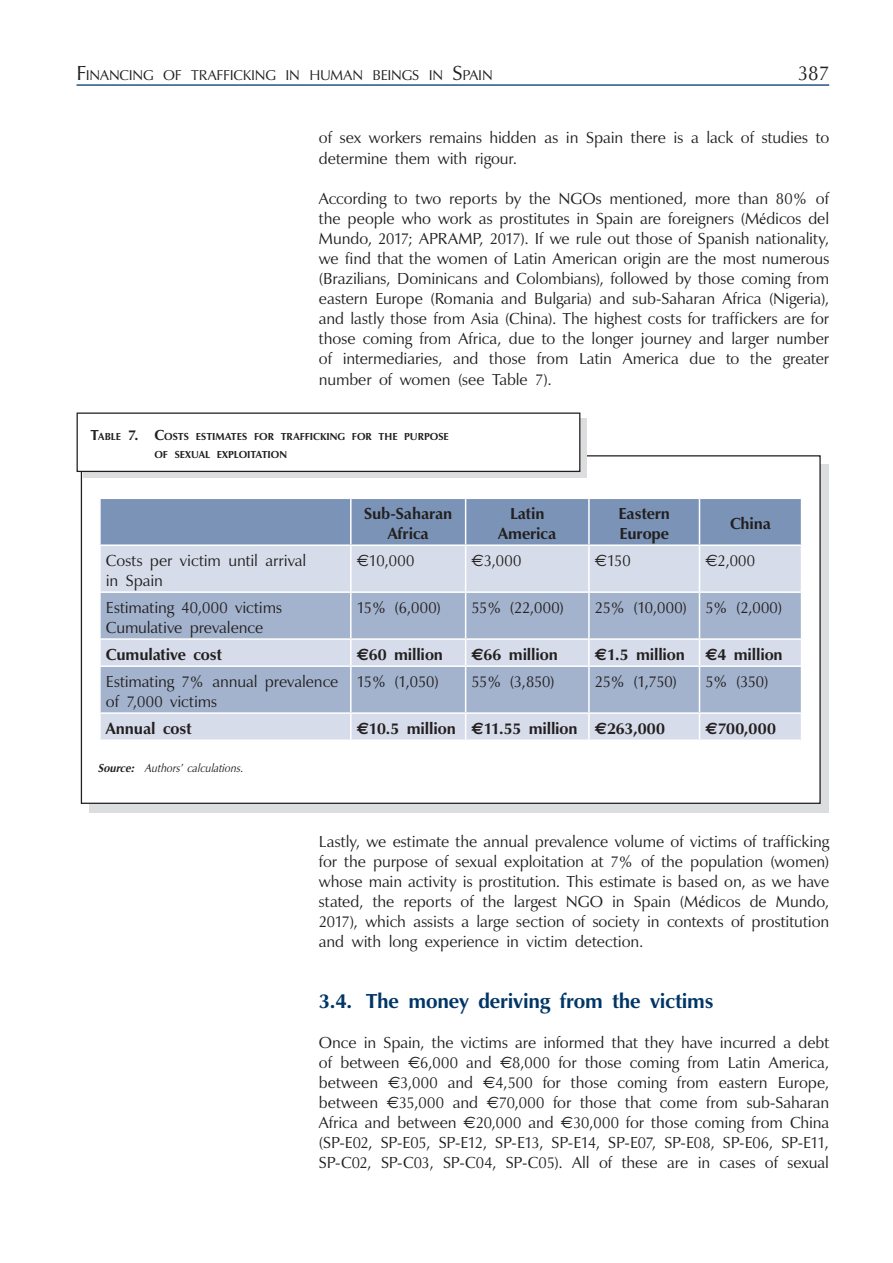
<style>
.page{position:relative;width:893px;height:1263px;background:#fff}
.page>*{position:absolute;margin:0;border:0;box-sizing:border-box;transform-origin:0 0}
.t1{font:700 21px "Opal CYR";letter-spacing:-.01em;color:#003667}
.t2{font:21px "Opal CYR";color:#231f20}
.t3{font:16.5px/20.1px "Opal CYR";letter-spacing:-.005em;color:#231f20}
.t4{font:700 16.5px/19.8px "Opal CYR";letter-spacing:-.01em;color:#231f20;text-align:center}
.t5{font:16.5px "Opal CYR";letter-spacing:.025em;color:#231f20}
.t6{font:14.7px "Opal CYR";letter-spacing:-.01em;color:#231f20}
.t7{font:italic 12px "Opal CYR";letter-spacing:.005em;color:#231f20}
.t8{font:700 10.5px/18px "Opal CYR";color:#231f20}
.s1{font-size:21px}
.s2{font-family:"Minion Pro"}
.s3{font-size:15px}
.s4{font-weight:700}
</style>
<div class="page">
<hr style="left:77px;top:84px;width:752px;height:2px;background:#003667">
<div style="left:89px;top:464px;width:740px;height:348px;background:linear-gradient(to right,#dcdddf,#dcdddf)"></div>
<div style="left:81px;top:456px;width:739px;height:347px;background:#fff"></div>
<div style="left:83px;top:418px;width:504px;height:59px;background:#dcdddf"></div>
<div style="left:77px;top:413px;width:503px;height:58px;background:#fff"></div>
<div style="left:77px;top:412px;width:503px;height:60px;border:1px solid #231f20"></div>
<div style="left:101px;top:499px;width:700px;height:45px;background:#7a93b6"></div>
<div style="left:101px;top:546px;width:700px;height:193px;background:#d6dce9"></div>
<svg style="left:101px;top:593px;width:700px;height:119px;background:#aebcd3"></svg>
<hr style="left:350px;top:499px;width:2px;height:45px;background:#fff">
<hr style="left:465px;top:499px;width:1px;height:45px;background:#fff">
<hr style="left:588px;top:499px;width:2px;height:45px;background:#fff">
<hr style="left:699px;top:499px;width:1px;height:45px;background:#fff">
<hr style="left:350px;top:546px;width:2px;height:45px;background:#fff">
<hr style="left:465px;top:546px;width:1px;height:45px;background:#fff">
<hr style="left:588px;top:546px;width:2px;height:45px;background:#fff">
<hr style="left:699px;top:546px;width:1px;height:45px;background:#fff">
<hr style="left:99px;top:591px;width:252px;height:2px;background:#fff">
<hr style="left:351px;top:591px;width:115px;height:2px;background:#fff">
<hr style="left:350px;top:593px;width:2px;height:45px;background:#fff">
<hr style="left:466px;top:591px;width:123px;height:2px;background:#fff">
<hr style="left:465px;top:593px;width:1px;height:45px;background:#fff">
<hr style="left:589px;top:591px;width:110px;height:2px;background:#fff">
<hr style="left:588px;top:593px;width:2px;height:45px;background:#fff">
<hr style="left:699px;top:591px;width:103px;height:2px;background:#fff">
<hr style="left:699px;top:593px;width:1px;height:45px;background:#fff">
<hr style="left:99px;top:638px;width:252px;height:2px;background:#fff">
<hr style="left:351px;top:638px;width:115px;height:2px;background:#fff">
<hr style="left:350px;top:640px;width:2px;height:25px;background:#fff">
<hr style="left:466px;top:638px;width:123px;height:2px;background:#fff">
<svg style="left:465px;top:640px;width:1px;height:25px"></svg>
<hr style="left:589px;top:638px;width:110px;height:2px;background:#fff">
<hr style="left:588px;top:640px;width:2px;height:25px;background:#fff">
<hr style="left:699px;top:638px;width:103px;height:2px;background:#fff">
<svg style="left:699px;top:640px;width:1px;height:25px"></svg>
<hr style="left:99px;top:665px;width:252px;height:2px;background:#fff">
<hr style="left:351px;top:665px;width:115px;height:2px;background:#fff">
<hr style="left:350px;top:667px;width:2px;height:45px;background:#fff">
<hr style="left:466px;top:665px;width:123px;height:2px;background:#fff">
<hr style="left:465px;top:667px;width:1px;height:45px;background:#fff">
<hr style="left:589px;top:665px;width:110px;height:2px;background:#fff">
<hr style="left:588px;top:667px;width:2px;height:45px;background:#fff">
<hr style="left:699px;top:665px;width:103px;height:2px;background:#fff">
<hr style="left:699px;top:667px;width:1px;height:45px;background:#fff">
<hr style="left:99px;top:712px;width:252px;height:2px;background:#fff">
<hr style="left:351px;top:712px;width:115px;height:2px;background:#fff">
<hr style="left:350px;top:714px;width:2px;height:25px;background:#fff">
<hr style="left:466px;top:712px;width:123px;height:2px;background:#fff">
<svg style="left:465px;top:714px;width:1px;height:25px"></svg>
<hr style="left:589px;top:712px;width:110px;height:2px;background:#fff">
<hr style="left:588px;top:714px;width:2px;height:25px;background:#fff">
<hr style="left:699px;top:712px;width:103px;height:2px;background:#fff">
<svg style="left:699px;top:714px;width:1px;height:25px"></svg>
<p class="t6" style="left:77px;top:67px;width:418px"><span class="s1">F</span>INANCING OF TRAFFICKING IN HUMAN BEINGS IN <span class="s1">S</span>PAIN</p>
<p class="t2" style="left:798px;top:61px;width:33px">387</p>
<p class="t3" style="left:319px;top:128px;width:512px">of sex workers remains hidden as in Spain there is a lack of studies to determine them with rigour.</p>
<p class="t3" style="left:319px;top:189px;width:512px;text-align:justify">According to two reports by the NGOs mentioned, more than 80% of the people who work as prostitutes in Spain are foreigners (M<span class="s2">é</span>dicos del Mundo, 2017; APRAMP, 2017). If we rule out those of Spanish nationality, we find that the women of Latin American origin are the most numerous (Brazilians, Dominicans and Colombians), followed by those coming from eastern Europe (Romania and Bulgaria) and sub-Saharan Africa (Nigeria), and lastly those from Asia (China). The highest costs for traffickers are for those coming from Africa, due to the longer journey and larger number of intermediaries, and those from Latin America due to the greater number of women (see Table 7).</p>
<p class="t8" style="left:154px;top:428px;width:296px;text-indent:-64px"><span class="s3">Т</span>АBLE <span class="s3">7. C</span>OSTS ESTIMATES FOR TRAFFICKING FOR THE PURPOSE<br>OF SEXUAL EXPLOITATION</p>
<p class="t4" style="left:364px;top:504px;width:90px">Sub-Saharan<br>Africa</p>
<p class="t4" style="left:498px;top:504px;width:60px">Latin<br>America</p>
<p class="t4" style="left:618px;top:504px;width:53px;text-align:left">Eastern<br>Europe</p>
<p class="t4" style="left:730px;top:514px;width:42px">China</p>
<p class="t3" style="left:106px;top:551px;width:202px">Costs per victim until arrival in Spain</p>
<p class="t3" style="left:357px;top:551px;width:59px">€10,000</p>
<p class="t3" style="left:472px;top:551px;width:51px">€3,000</p>
<p class="t3" style="left:595px;top:551px;width:37px">€150</p>
<p class="t3" style="left:705px;top:551px;width:51px">€2,000</p>
<p class="t3" style="left:106px;top:598px;width:178px">Estimating 40,000 victims<br>Cumulative prevalence</p>
<p class="t3" style="left:357px;top:598px;width:86px">15% (6,000)</p>
<p class="t3" style="left:472px;top:598px;width:94px">55% (22,000)</p>
<p class="t5" style="left:595px;top:599px;width:189px">25% (10,000) 5% (2,000)</p>
<p class="t4" style="left:106px;top:645px;width:118px">Cumulative cost</p>
<p class="t4" style="left:357px;top:645px;width:88px">€60 million</p>
<p class="t4" style="left:472px;top:645px;width:88px">€66 million</p>
<p class="t4" style="left:595px;top:645px;width:189px">€1.5 million €4 million</p>
<p class="t3" style="left:106px;top:672px;width:234px">Estimating 7% annual prevalence of 7,000 victims</p>
<p class="t3" style="left:357px;top:672px;width:84px">15% (1,050)</p>
<p class="t3" style="left:472px;top:672px;width:85px">55% (3,850)</p>
<p class="t3" style="left:595px;top:672px;width:84px">25% (1,750)</p>
<p class="t3" style="left:705px;top:672px;width:65px">5% (350)</p>
<p class="t4" style="left:106px;top:719px;width:87px">Annual cost</p>
<p class="t4" style="left:357px;top:719px;width:310px">€10.5 million €11.55 million €263,000</p>
<p class="t4" style="left:705px;top:719px;width:72px">€700,000</p>
<p class="t7" style="left:98px;top:762px;width:147px"><span class="s4">Source:</span> Authors’ calculations.</p>
<p class="t3" style="left:319px;top:832px;width:512px;text-align:justify">Lastly, we estimate the annual prevalence volume of victims of trafficking for the purpose of sexual exploitation at 7% of the population (women) whose main activity is prostitution. This estimate is based on, as we have stated, the reports of the largest NGO in Spain (M<span class="s2">é</span>dicos de Mundo, 2017), which assists a large section of society in contexts of prostitution and with long experience in victim detection.</p>
<p class="t1" style="left:319px;top:988px;width:396px">3.4. The money deriving from the victims</p>
<p class="t3" style="left:319px;top:1033px;width:512px;text-align:justify">Once in Spain, the victims are informed that they have incurred a debt of between €6,000 and €8,000 for those coming from Latin America, between €3,000 and €4,500 for those coming from eastern Europe, between €35,000 and €70,000 for those that come from sub-Saharan Africa and between €20,000 and €30,000 for those coming from China (SP-E02, SP-E05, SP-E12, SP-E13, SP-E14, SP-E07, SP-E08, SP-E06, SP-E11, SP-C02, SP-C03, SP-C04, SP-C05). All of these are in cases of sexual</p>
</div>
